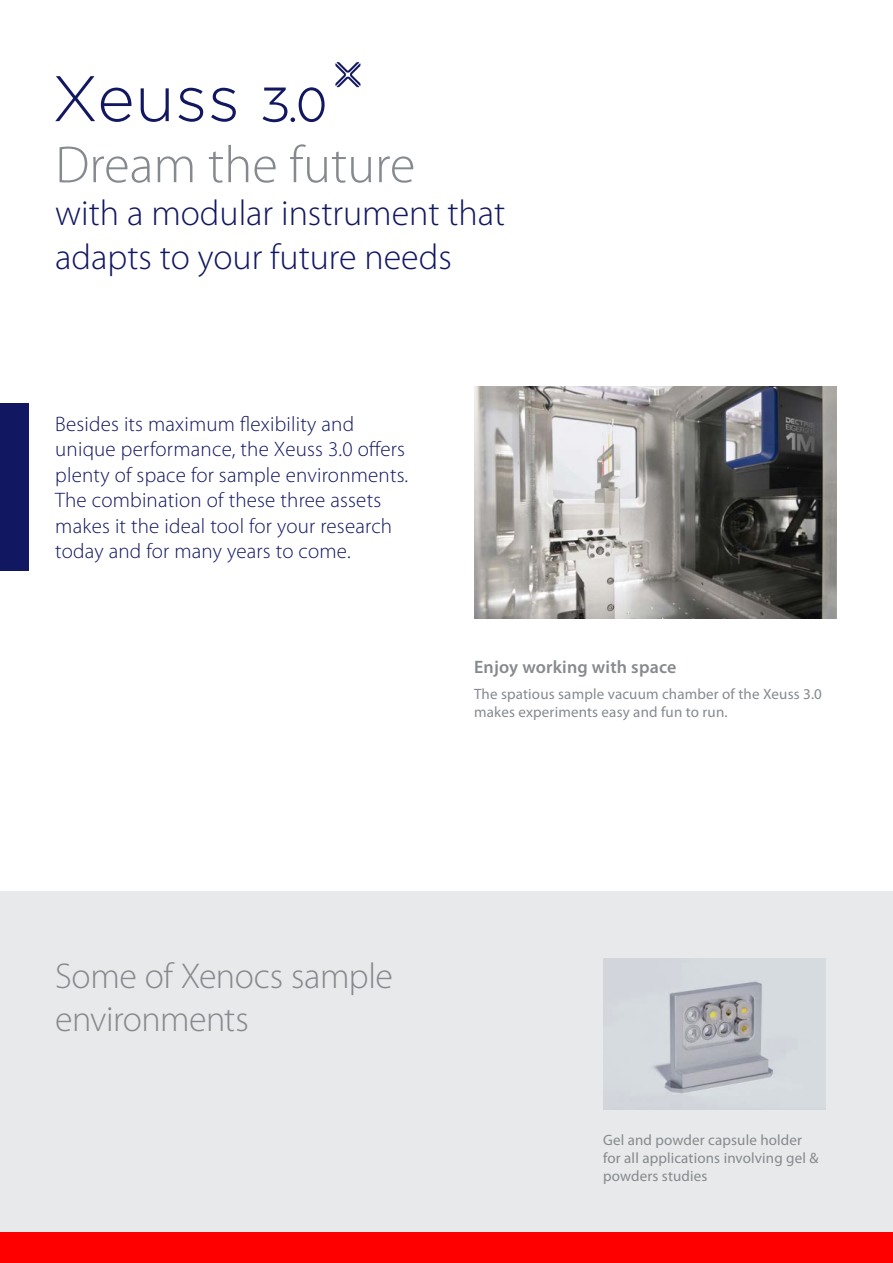
<style>
.page{position:relative;width:893px;height:1263px;background:#fff}
.page>*{position:absolute;margin:0;border:0;box-sizing:border-box;transform-origin:0 0}
.t1{font:300 52.5px "Myriad Pro";color:#868a8e}
.t2{font:300 36px/43.2px "Myriad Pro";color:#121761}
.t3{font:300 36px/43.2px "Myriad Pro";letter-spacing:-.01em;color:#868a8e}
.t4{font:300 21px/25.5px "Myriad Pro";letter-spacing:.01em;color:#121761}
.t5{font:600 18px "Myriad Pro";letter-spacing:.01em;color:#868a8e}
.t6{font:15px/18px "Myriad Pro";letter-spacing:.01em;color:#868a8e}
</style>
<div class="page">
<div style="left:0;top:403px;width:29px;height:168px;background:#121761"></div>
<div style="left:0;top:892px;width:893px;height:340px;background:#e7e9ea"></div>
<img style="left:474px;top:387px;width:362px;height:232px">
<img style="left:603px;top:959px;width:223px;height:150px">
<svg style="left:55px;top:76px;width:40px;height:45px"></svg>
<svg style="left:101px;top:88px;width:30px;height:34px"></svg>
<svg style="left:141px;top:88px;width:28px;height:34px"></svg>
<svg style="left:178px;top:88px;width:25px;height:34px"></svg>
<svg style="left:211px;top:88px;width:25px;height:34px"></svg>
<svg style="left:263px;top:87px;width:62px;height:35px"></svg>
<svg style="left:335px;top:62px;width:26px;height:25px"></svg>
<div style="left:0;top:1232px;width:893px;height:31px;background:#f00"></div>
<h1 class="t1" style="left:55px;top:144px;width:362px">Dream the future</h1>
<h2 class="t2" style="left:55px;top:195px;width:452px">with a modular instrument that adapts to your future needs</h2>
<p class="t4" style="left:55px;top:413px;width:354px">Besides its maximum flexibility and unique performance, the Xeuss 3.0 offers plenty of space for sample environments.<br>The combination of these three assets makes it the ideal tool for your research today and for many years to come.</p>
<p class="t5" style="left:474px;top:660px;width:204px">Enjoy working with space</p>
<p class="t6" style="left:474px;top:687px;width:349px">The spatious sample vacuum chamber of the Xeuss 3.0 makes experiments easy and fun to run.</p>
<h2 class="t3" style="left:55px;top:957px;width:339px">Some of Xenocs sample environments</h2>
<p class="t6" style="left:603px;top:1132px;width:217px">Gel and powder capsule holder for all applications involving gel &amp; powders studies</p>
</div>
